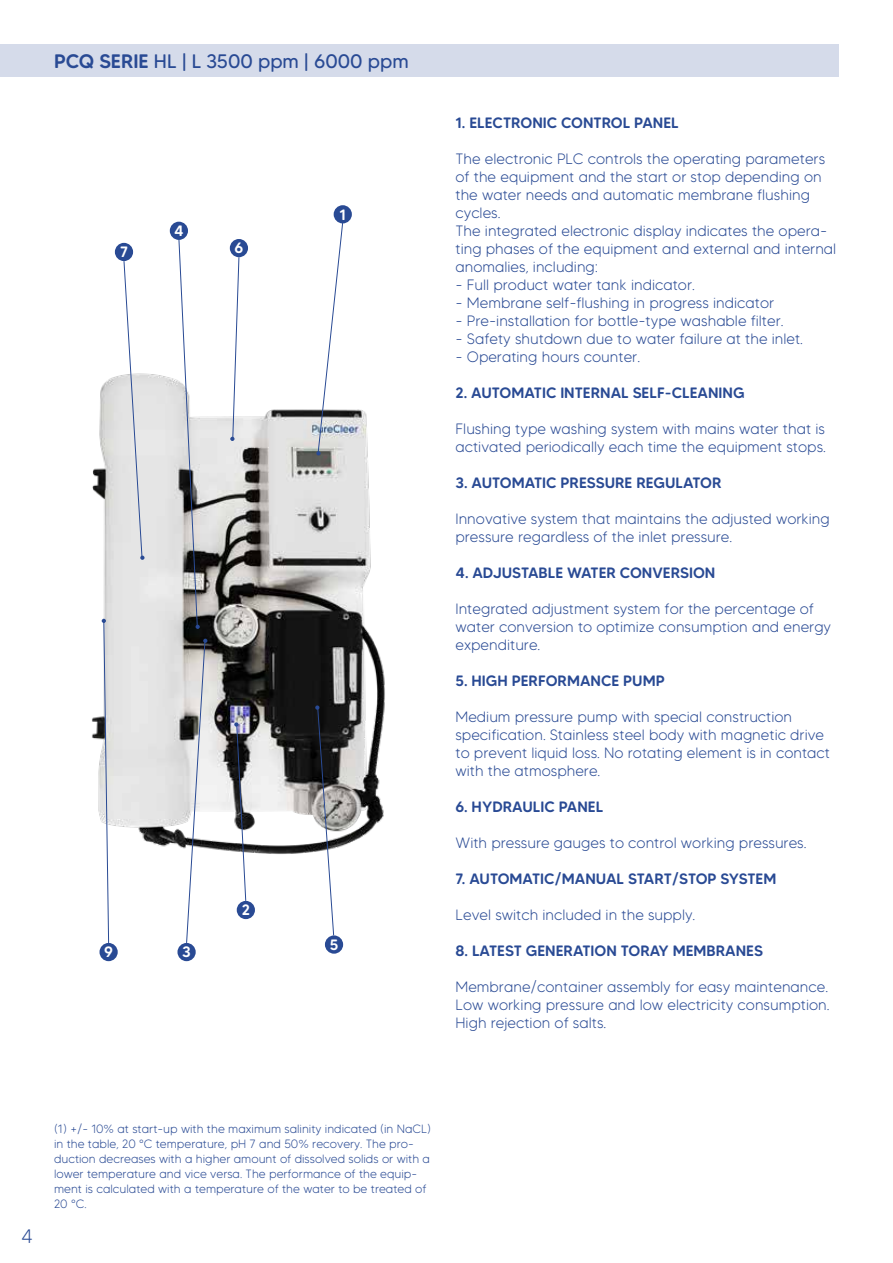
<style>
.page{position:relative;width:893px;height:1263px;background:#fff}
.page>*{position:absolute;margin:0;border:0;box-sizing:border-box;transform-origin:0 0}
.t1{font:19.5px "MADE Tommy Soft";color:#294a94}
.t2{font:300 19.5px "MADE Tommy Soft";color:#294a94}
.t3{font:300 15px/18px "MADE Tommy Soft";color:#294a94}
.t4{font:500 15px "MADE Tommy Soft";color:#294a94}
.t5{font:500 15px "MADE Tommy Soft";color:#fff}
.t6{font:300 12px/15px "MADE Tommy Soft";color:#294a94}
.s1{font-weight:500}
</style>
<div class="page">
<div style="left:334px;top:205px;width:18px;height:18px;background:#294a94;border-radius:50%"></div>
<div style="left:230px;top:239px;width:18px;height:18px;background:#294a94;border-radius:50%"></div>
<div style="left:170px;top:222px;width:18px;height:18px;background:#294a94;border-radius:50%"></div>
<div style="left:115px;top:243px;width:18px;height:18px;background:#294a94;border-radius:50%"></div>
<div style="left:237px;top:901px;width:18px;height:18px;background:#294a94;border-radius:50%"></div>
<div style="left:177px;top:943px;width:19px;height:18px;background:#294a94;border-radius:50%"></div>
<div style="left:99px;top:943px;width:19px;height:18px;background:#294a94;border-radius:50%"></div>
<div style="left:325px;top:935px;width:18px;height:19px;background:#294a94;border-radius:50%"></div>
<div style="left:0;top:45px;width:839px;height:32px;background:#d5dbea"></div>
<img style="left:91px;top:373px;width:294px;height:481px">
<svg style="left:230px;top:256px;width:10px;height:185px"></svg>
<svg style="left:123px;top:260px;width:22px;height:300px"></svg>
<svg style="left:102px;top:619px;width:7px;height:325px"></svg>
<svg style="left:178px;top:238px;width:22px;height:391px"></svg>
<svg style="left:186px;top:639px;width:21px;height:305px"></svg>
<svg style="left:234px;top:722px;width:13px;height:180px"></svg>
<svg style="left:315px;top:705px;width:19px;height:231px"></svg>
<svg style="left:316px;top:221px;width:28px;height:234px"></svg>
<h1 class="t1" style="left:54px;top:49px;width:356px"><span class="s1">PCQ SERIE</span> HL | L 3500 ppm | 6000 ppm</h1>
<p class="t5" style="left:120px;top:243px;width:9px">7</p>
<p class="t5" style="left:174px;top:221px;width:11px">4</p>
<p class="t5" style="left:234px;top:239px;width:10px">6</p>
<p class="t5" style="left:339px;top:205px;width:8px">1</p>
<p class="t5" style="left:104px;top:943px;width:10px">9</p>
<p class="t5" style="left:182px;top:943px;width:10px">3</p>
<p class="t5" style="left:242px;top:901px;width:10px">2</p>
<p class="t5" style="left:330px;top:935px;width:10px">5</p>
<p class="t4" style="left:455px;top:114px;width:225px">1. ELECTRONIC CONTROL PANEL</p>
<p class="t3" style="left:455px;top:150px;width:382px">The electronic PLC controls the operating parameters of the equipment and the start or stop depending on the water needs and automatic membrane flushing cycles.<br>The integrated electronic display indicates the opera&shy;ting phases of the equipment and external and internal anomalies, including:</p>
<p class="t3" style="left:455px;top:276px;width:241px">- Full product water tank indicator.</p>
<p class="t3" style="left:455px;top:294px;width:320px">- Membrane self-flushing in progress indicator</p>
<p class="t3" style="left:455px;top:312px;width:330px">- Pre-installation for bottle-type washable filter.</p>
<p class="t3" style="left:455px;top:330px;width:349px">- Safety shutdown due to water failure at the inlet.</p>
<p class="t3" style="left:455px;top:348px;width:186px">- Operating hours counter.</p>
<p class="t4" style="left:455px;top:384px;width:291px">2. AUTOMATIC INTERNAL SELF-CLEANING</p>
<p class="t3" style="left:455px;top:420px;width:372px">Flushing type washing system with mains water that is activated periodically each time the equipment stops.</p>
<p class="t4" style="left:455px;top:474px;width:268px">3. AUTOMATIC PRESSURE REGULATOR</p>
<p class="t3" style="left:455px;top:510px;width:376px">Innovative system that maintains the adjusted working pressure regardless of the inlet pressure.</p>
<p class="t4" style="left:455px;top:564px;width:261px">4. ADJUSTABLE WATER CONVERSION</p>
<p class="t3" style="left:455px;top:600px;width:377px">Integrated adjustment system for the percentage of water conversion to optimize consumption and energy expenditure.</p>
<p class="t4" style="left:455px;top:672px;width:211px">5. HIGH PERFORMANCE PUMP</p>
<p class="t3" style="left:455px;top:708px;width:376px">Medium pressure pump with special construction specification. Stainless steel body with magnetic drive to prevent liquid loss. No rotating element is in contact with the atmosphere.</p>
<p class="t4" style="left:455px;top:798px;width:149px">6. HYDRAULIC PANEL</p>
<p class="t3" style="left:455px;top:834px;width:353px">With pressure gauges to control working pressures.</p>
<p class="t4" style="left:455px;top:870px;width:322px">7. AUTOMATIC/MANUAL START/STOP SYSTEM</p>
<p class="t3" style="left:455px;top:906px;width:241px">Level switch included in the supply.</p>
<p class="t4" style="left:455px;top:942px;width:309px">8. LATEST GENERATION TORAY MEMBRANES</p>
<p class="t3" style="left:455px;top:978px;width:376px;text-align:justify">Membrane/container assembly for easy maintenance.<br>Low working pressure and low electricity consumption.<br>High rejection of salts.</p>
<h1 class="t2" style="left:21px;top:1224px;width:13px">4</h1>
<p class="t6" style="left:54px;top:1121px;width:379px">(1) +/- 10% at start-up with the maximum salinity indicated (in NaCL) in the table, 20 °C temperature, pH 7 and 50% recovery. The pro&shy;duction decreases with a higher amount of dissolved solids or with a lower temperature and vice versa. The performance of the equip&shy;ment is calculated with a temperature of the water to be treated of 20 °C.</p>
</div>
